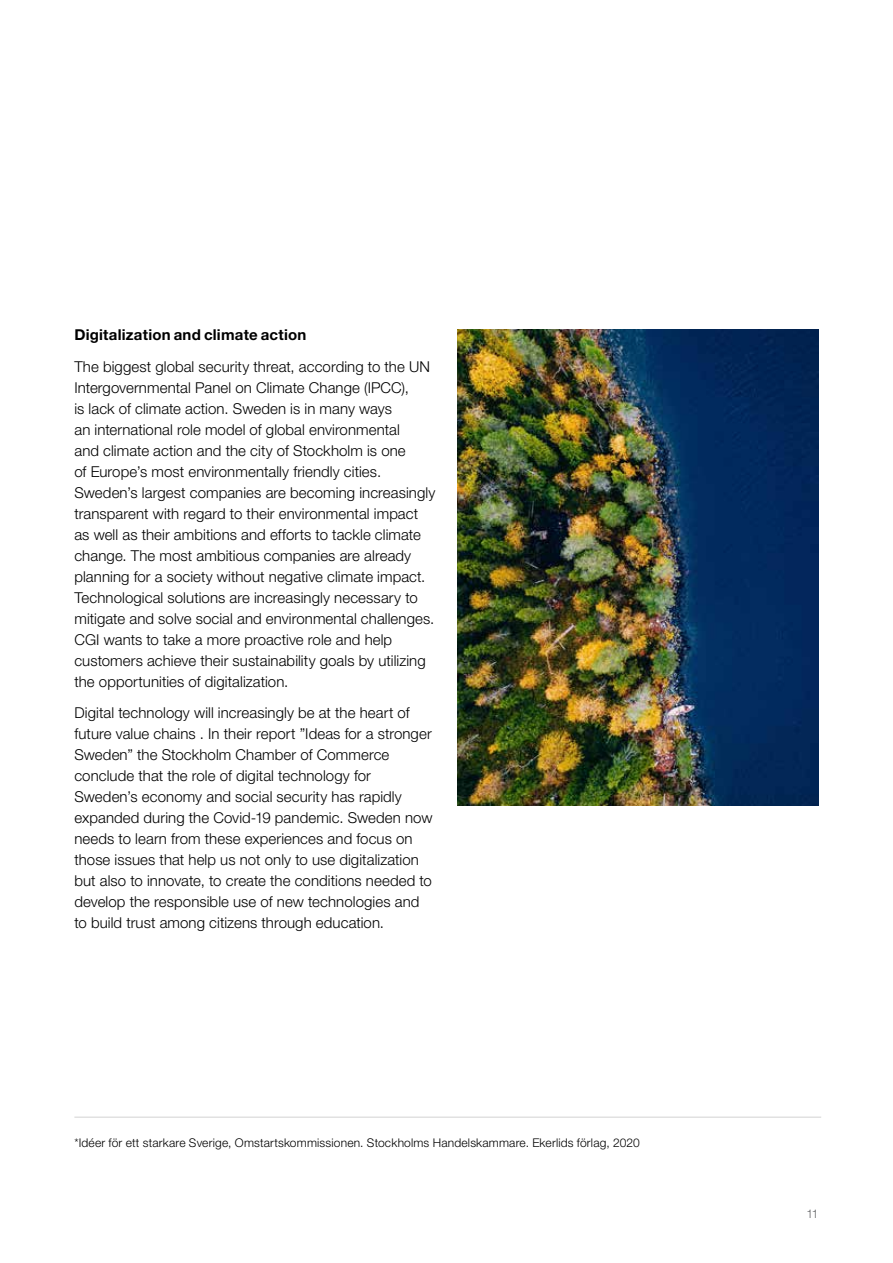
<style>
.page{position:relative;width:893px;height:1263px;background:#fff}
.page>*{position:absolute;margin:0;border:0;box-sizing:border-box;transform-origin:0 0}
.t1{font:300 15px/21px "Helvetica Neue LT Pro";letter-spacing:.005em;color:#000}
.t2{font:700 15px "Helvetica Neue LT Pro";letter-spacing:.015em;color:#000}
.t3{font:300 12px "Helvetica Neue LT Pro";letter-spacing:.015em;color:#000}
.t4{font:300 12px "Helvetica Neue LT Pro";color:#636466}
</style>
<div class="page">
<img style="left:457px;top:330px;width:362px;height:476px">
<hr style="left:74px;top:1116px;width:747px;height:2px;background:#e1e1e1">
<p class="t2" style="left:74px;top:325px;width:234px">Digitalization and climate action</p>
<p class="t1" style="left:74px;top:356px;width:362px">The biggest global security threat, according to the UN Intergovernmental Panel on Climate Change (IPCC),<br>is lack of climate action. Sweden is in many ways<br>an international role model of global environmental<br>and climate action and the city of Stockholm is one<br>of Europe’s most environmentally friendly cities.<br>Sweden’s largest companies are becoming increasingly transparent with regard to their environmental impact as well as their ambitions and efforts to tackle climate change. The most ambitious companies are already planning for a society without negative climate impact.<br>Technological solutions are increasingly necessary to mitigate and solve social and environmental challenges.<br>CGI wants to take a more proactive role and help customers achieve their sustainability goals by utilizing the opportunities of digitalization.</p>
<p class="t1" style="left:74px;top:702px;width:360px">Digital technology will increasingly be at the heart of future value chains . In their report ”Ideas for a stronger Sweden” the Stockholm Chamber of Commerce conclude that the role of digital technology for Sweden’s economy and social security has rapidly expanded during the Covid-19 pandemic. Sweden now needs to learn from these experiences and focus on those issues that help us not only to use digitalization but also to innovate, to create the conditions needed to develop the responsible use of new technologies and to build trust among citizens through education.</p>
<p class="t3" style="left:74px;top:1135px;width:567px">*Idéer för ett starkare Sverige, Omstartskommissionen. Stockholms Handelskammare. Ekerlids förlag, 2020</p>
<p class="t4" style="left:806px;top:1207px;width:14px">11</p>
</div>
